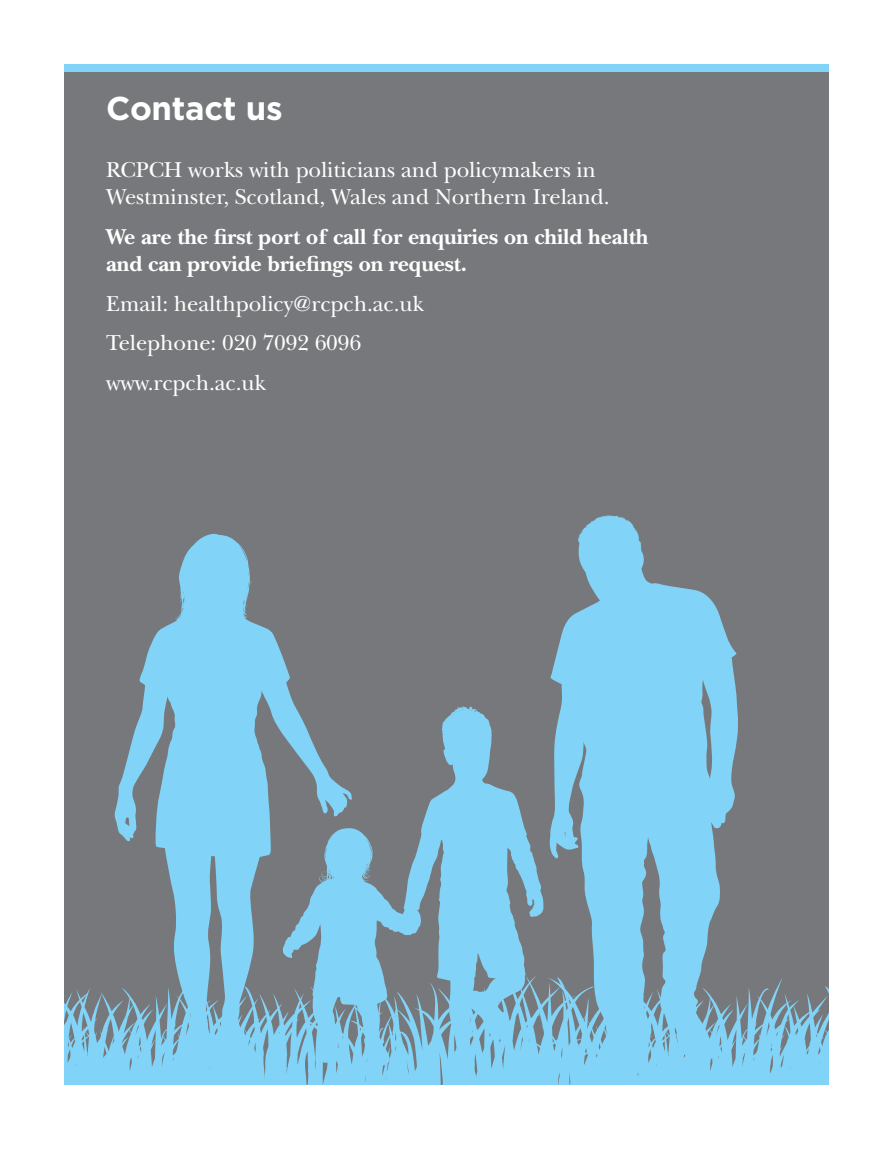
<style>
.page{position:relative;width:893px;height:1149px;background:#fff}
.page>*{position:absolute;margin:0;border:0;box-sizing:border-box;transform-origin:0 0}
.t1{font:700 33px "Gotham";letter-spacing:-.01em;color:#fff}
.t2{font:22.5px/39.8px "New Baskerville Std";letter-spacing:-.005em;color:#fff}
.t3{font:700 22.5px/27px "New Baskerville Std";letter-spacing:-.005em;color:#fff}
</style>
<div class="page">
<div style="left:64px;top:64px;width:765px;height:8px;background:#81d4f7"></div>
<div style="left:64px;top:72px;width:765px;height:1012px;background:#77787b"></div>
<svg style="left:352px;top:828px;width:45px;height:146px"></svg>
<svg style="left:397px;top:706px;width:147px;height:268px;fill:#81d4f7"></svg>
<svg style="left:549px;top:515px;width:189px;height:459px;fill:#81d4f7"></svg>
<svg style="left:114px;top:533px;width:238px;height:441px"></svg>
<svg style="left:64px;top:974px;width:765px;height:110px;fill:#81d4f7"></svg>
<h1 class="t1" style="left:106px;top:86px;width:178px">Contact us</h1>
<p class="t2" style="left:106px;top:156px;width:505px;line-height:27px">RCPCH works with politicians and policymakers in<br>Westminster, Scotland, Wales and Northern Ireland.</p>
<p class="t3" style="left:106px;top:223px;width:544px">We are the first port of call for enquiries on child health and can provide briefings on request.</p>
<p class="t2" style="left:106px;top:283px;width:319px">Email: healthpolicy@rcpch.ac.uk<br>Telephone: 020 7092 6096 www.rcpch.ac.uk</p>
</div>
